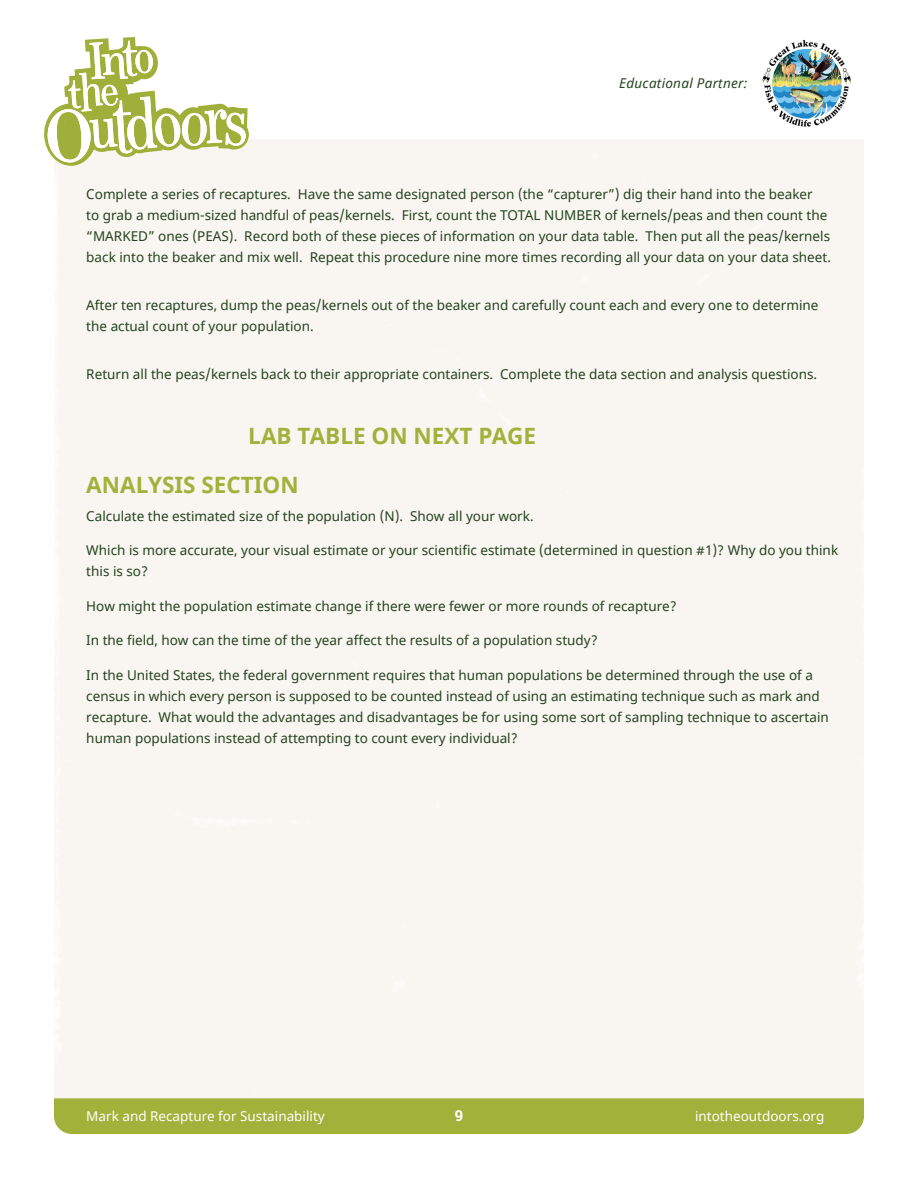
<style>
.page{position:relative;width:918px;height:1188px;background:#fff}
.page>*{position:absolute;margin:0;border:0;box-sizing:border-box;transform-origin:0 0}
.t1{font:700 22.5px "Noto Sans";color:#a1b23b}
.t2{font:700 15px "Roboto Slab";color:#fff}
.t3{font:13.5px/21px "Noto Sans";color:#23431e}
.t4{font:13.5px "Noto Sans";color:#fff}
.t5{font:italic 13.5px "Noto Sans";letter-spacing:.02em;color:#23431e}
</style>
<div class="page">
<img style="left:762px;top:39px;width:90px;height:88px">
<div style="left:54px;top:1098px;width:810px;height:36px;background:#a1b23b"></div>
<svg style="left:44px;top:37px;width:205px;height:130px"></svg>
<p class="t5" style="left:619px;top:73px;width:130px">Educational Partner:</p>
<p class="t3" style="left:86px;top:184px;width:746px">Complete a series of recaptures. Have the same designated person (the “capturer”) dig their hand into the beaker<br>to grab a medium-sized handful of peas/kernels. First, count the TOTAL NUMBER of kernels/peas and then count the “MARKED” ones (PEAS). Record both of these pieces of information on your data table. Then put all the peas/kernels back into the beaker and mix well. Repeat this procedure nine more times recording all your data on your data sheet.</p>
<p class="t3" style="left:86px;top:295px;width:734px">After ten recaptures, dump the peas/kernels out of the beaker and carefully count each and every one to determine the actual count of your population.</p>
<p class="t3" style="left:86px;top:364px;width:732px">Return all the peas/kernels back to their appropriate containers. Complete the data section and analysis questions.</p>
<h1 class="t1" style="left:248px;top:420px;width:289px">LAB TABLE ON NEXT PAGE</h1>
<h1 class="t1" style="left:86px;top:469px;width:214px">ANALYSIS SECTION</h1>
<p class="t3" style="left:86px;top:506px;width:449px">Calculate the estimated size of the population (N). Show all your work.</p>
<p class="t3" style="left:86px;top:540px;width:753px">Which is more accurate, your visual estimate or your scientific estimate (determined in question #1)? Why do you think this is so?</p>
<p class="t3" style="left:86px;top:596px;width:592px">How might the population estimate change if there were fewer or more rounds of recapture?</p>
<p class="t3" style="left:86px;top:631px;width:513px">In the field, how can the time of the year affect the results of a population study?</p>
<p class="t3" style="left:86px;top:665px;width:744px">In the United States, the federal government requires that human populations be determined through the use of a census in which every person is supposed to be counted instead of using an estimating technique such as mark and recapture. What would the advantages and disadvantages be for using some sort of sampling technique to ascertain human populations instead of attempting to count every individual?</p>
<p class="t4" style="left:86px;top:1107px;width:240px">Mark and Recapture for Sustainability</p>
<p class="t2" style="left:455px;top:1105px;width:10px">9</p>
<p class="t4" style="left:695px;top:1107px;width:131px">intotheoutdoors.org</p>
</div>
